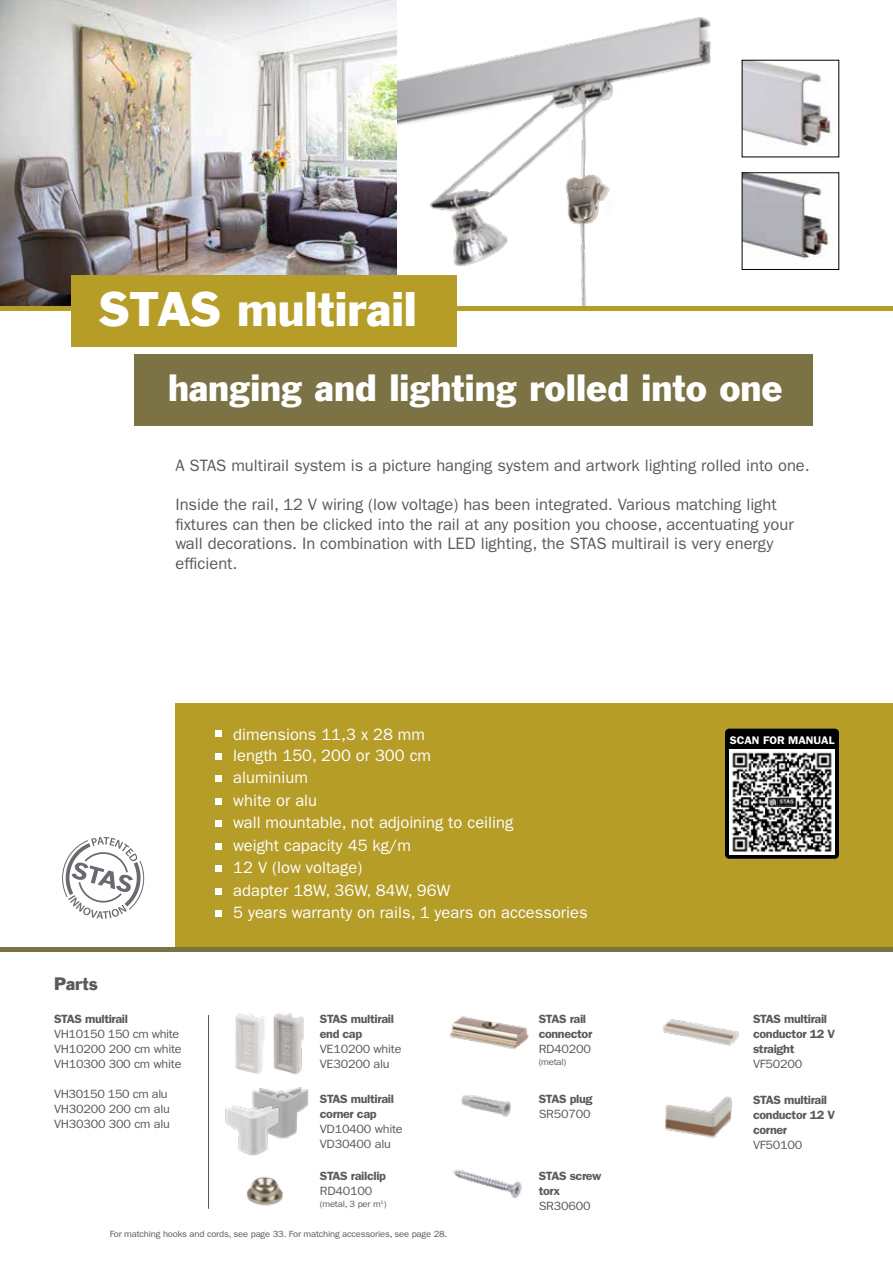
<style>
.page{position:relative;width:893px;height:1263px;background:#fff}
.page>*{position:absolute;margin:0;border:0;box-sizing:border-box;transform-origin:0 0}
.t1{font:44.4px "Franklin Gothic";color:#fff}
.t2{font:34.65px "Franklin Gothic";color:#fff}
.t3{font:16.5px/19.5px "ITC Franklin Gothic Std";color:#5c585b}
.t4{font:16.5px/22.5px "ITC Franklin Gothic Std";color:#fff}
.t5{font:16.5px "Franklin Gothic";color:#5c585b}
.t6{font:12px/15px "ITC Franklin Gothic Std";letter-spacing:-.02em;color:#5c585b;scale:1.05 1}
.t7{font:600 12px/15px "ITC Franklin Gothic Std";letter-spacing:-.03em;color:#5c585b;scale:1.05 1}
.t8{font:600 11.1px "ITC Franklin Gothic Std";color:#fff;scale:1.05 1}
.t9{font:9px "ITC Franklin Gothic Std";letter-spacing:-.02em;color:#5c585b;scale:1.05 1}
</style>
<div class="page">
<img style="left:663px;top:1019px;width:76px;height:27px">
<img style="left:665px;top:1096px;width:67px;height:43px">
<img style="left:453px;top:1170px;width:69px;height:28px">
<img style="left:450px;top:1016px;width:79px;height:34px">
<img style="left:461px;top:1095px;width:50px;height:22px">
<div style="left:175px;top:703px;width:718px;height:246px;background:#b59d27"></div>
<hr style="left:0;top:947px;width:893px;height:4px;background:#7b7346">
<svg style="left:62px;top:837px;width:82px;height:82px"></svg>
<img style="left:252px;top:1087px;width:56px;height:52px">
<img style="left:396px;top:17px;width:315px;height:289px">
<img style="left:0;top:0;width:396px;height:306px">
<hr style="left:0;top:306px;width:893px;height:4px;background:#b59d27">
<img style="left:744px;top:62px;width:88px;height:84px">
<img style="left:744px;top:175px;width:85px;height:84px">
<div style="left:725px;top:729px;width:114px;height:130px;background:#000;border-radius:4px"></div>
<img style="left:730px;top:750px;width:104px;height:104px">
<img style="left:235px;top:1013px;width:30px;height:61px">
<img style="left:273px;top:1013px;width:31px;height:62px">
<img style="left:225px;top:1103px;width:58px;height:53px">
<hr style="left:208px;top:1015px;width:1px;height:194px;background:#54565b">
<img style="left:247px;top:1177px;width:36px;height:29px">
<div style="left:134px;top:355px;width:678px;height:71px;background:#7b7346"></div>
<div style="left:71px;top:276px;width:386px;height:71px;background:#b59d27"></div>
<svg style="left:215px;top:731px;width:6px;height:6px"></svg>
<svg style="left:215px;top:753px;width:6px;height:6px"></svg>
<svg style="left:215px;top:776px;width:6px;height:6px"></svg>
<svg style="left:215px;top:798px;width:6px;height:6px"></svg>
<svg style="left:215px;top:821px;width:6px;height:6px"></svg>
<svg style="left:215px;top:843px;width:6px;height:6px"></svg>
<svg style="left:215px;top:866px;width:6px;height:6px"></svg>
<svg style="left:215px;top:888px;width:6px;height:6px"></svg>
<svg style="left:215px;top:911px;width:6px;height:6px"></svg>
<h1 class="t1" style="left:98px;top:281px;width:320px">STAS multirail</h1>
<h2 class="t2" style="left:168px;top:366px;width:616px">hanging and lighting rolled into one</h2>
<p class="t3" style="left:175px;top:456px;width:636px">A STAS multirail system is a picture hanging system and artwork lighting rolled into one.</p>
<p class="t3" style="left:175px;top:495px;width:620px">Inside the rail, 12 V wiring (low voltage) has been integrated. Various matching light fixtures can then be clicked into the rail at any position you choose, accentuating your wall decorations. In combination with LED lighting, the STAS multirail is very energy efficient.</p>
<p class="t5" style="left:54px;top:972px;width:45px">Parts</p>
<p class="t7" style="left:54px;top:1011px;width:72px">STAS multirail</p>
<p class="t6" style="left:54px;top:1026px;width:123px">VH10150 150 cm white<br>VH10200 200 cm white<br>VH10300 300 cm white</p>
<p class="t6" style="left:54px;top:1086px;width:112px">VH30150 150 cm alu<br>VH30200 200 cm alu<br>VH30300 300 cm alu</p>
<p class="t4" style="left:233px;top:724px;width:199px;line-height:21px">dimensions 11,3 x 28 mm length 150, 200 or 300 cm</p>
<p class="t4" style="left:233px;top:767px;width:356px">aluminium<br>white or alu<br>wall mountable, not adjoining to ceiling<br>weight capacity 45 kg/m<br>12 V (low voltage)<br>adapter 18W, 36W, 84W, 96W<br>5 years warranty on rails, 1 years on accessories</p>
<p class="t7" style="left:320px;top:1011px;width:72px">STAS multirail end cap</p>
<p class="t6" style="left:320px;top:1041px;width:79px">VE10200 white<br>VE30200 alu</p>
<p class="t7" style="left:320px;top:1092px;width:72px">STAS multirail corner cap</p>
<p class="t6" style="left:320px;top:1122px;width:80px">VD10400 white<br>VD30400 alu</p>
<p class="t7" style="left:320px;top:1168px;width:65px">STAS railclip</p>
<p class="t6" style="left:320px;top:1183px;width:51px">RD40100</p>
<p class="t9" style="left:320px;top:1198px;width:65px">(metal, 3 per m<sup>1</sup>)</p>
<p class="t7" style="left:539px;top:1011px;width:53px">STAS rail connector</p>
<p class="t6" style="left:539px;top:1041px;width:51px">RD40200</p>
<p class="t9" style="left:539px;top:1057px;width:28px">(metal)</p>
<p class="t7" style="left:539px;top:1092px;width:53px">STAS plug</p>
<p class="t6" style="left:539px;top:1107px;width:51px">SR50700</p>
<p class="t7" style="left:539px;top:1168px;width:61px">STAS screw torx</p>
<p class="t6" style="left:539px;top:1198px;width:51px">SR30600</p>
<p class="t9" style="left:110px;top:1228px;width:323px">For matching hooks and cords, see page 33. For matching accessories, see page 28.</p>
<p class="t8" style="left:730px;top:733px;width:101px">SCAN FOR MANUAL</p>
<p class="t7" style="left:753px;top:1011px;width:80px">STAS multirail conductor 12 V straight</p>
<p class="t6" style="left:753px;top:1056px;width:49px">VF50200</p>
<p class="t7" style="left:753px;top:1092px;width:80px">STAS multirail conductor 12 V corner</p>
<p class="t6" style="left:753px;top:1137px;width:49px">VF50100</p>
</div>
